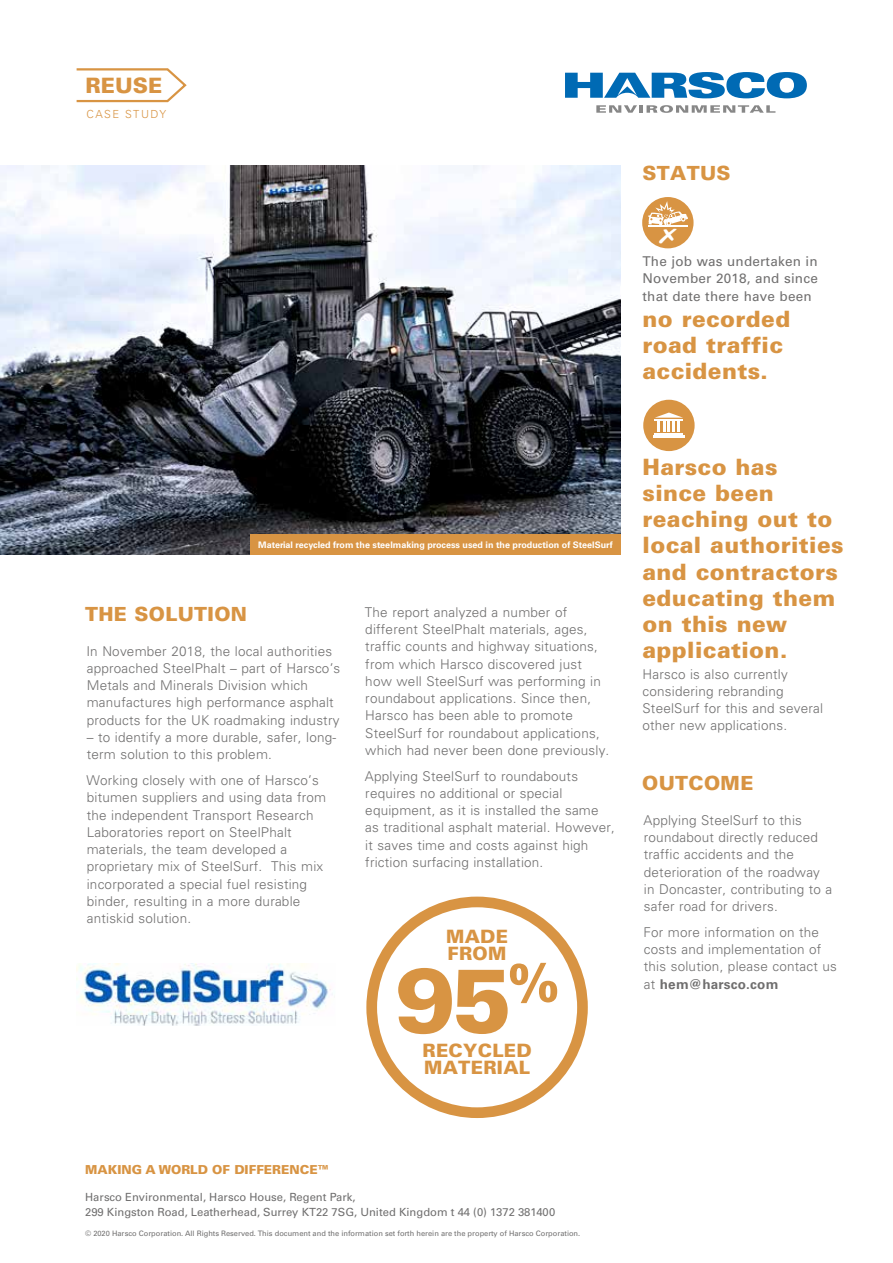
<style>
.page{position:relative;width:893px;height:1263px;background:#fff}
.page>*{position:absolute;margin:0;border:0;box-sizing:border-box;transform-origin:0 0}
.t1{font:900 90.6px "Univers LT Pro 75";color:#d89443}
.t2{font:900 22.5px/26.2px "Univers LT Pro 75";letter-spacing:.015em;color:#d89443}
.t3{font:900 21.15px "Univers LT Pro 75";color:#d89443}
.t4{font:900 19.5px "Univers LT Pro 75";letter-spacing:.015em;color:#d89443}
.t5{font:900 18.45px/16.4px "Univers LT Pro 75";letter-spacing:.015em;color:#d89443}
.t6{font:300 13.5px/17.2px "Univers LT Pro 45";letter-spacing:.015em;color:#706f6f}
.t7{font:13.5px/17.2px "Univers LT Pro 55 Roman";letter-spacing:.015em;color:#706f6f;text-align:justify}
.t8{font:700 13.5px "Univers LT Pro 65";letter-spacing:.015em;color:#706f6f}
.t9{font:900 12.45px "Univers LT Pro 75";color:#d89443}
.t10{font:11.25px/15px "Univers LT Pro 55 Roman";color:#706f6f}
.t11{font:300 11.1px "Univers LT Pro 45";letter-spacing:.14em;color:#d89443}
.t12{font:700 9px "Univers LT Pro 65";color:#fff}
.t13{font:7.5px "Univers LT Pro 55 Roman";color:#706f6f}
.s1{font-family:"Univers LT Pro 45";font-weight:300}
</style>
<div class="page">
<img style="left:0;top:166px;width:621px;height:389px">
<svg style="left:76px;top:68px;width:111px;height:35px"></svg>
<svg style="left:565px;top:72px;width:242px;height:26px"></svg>
<svg style="left:596px;top:105px;width:179px;height:8px"></svg>
<div style="left:250px;top:534px;width:371px;height:21px;background:#d89443"></div>
<div style="left:642px;top:197px;width:51px;height:51px;background:#d89443;border-radius:50%"></div>
<div style="left:643px;top:400px;width:52px;height:51px;background:#d89443;border-radius:50%"></div>
<img style="left:77px;top:963px;width:254px;height:62px">
<div style="left:366px;top:896px;width:222px;height:222px;border:11px solid #d89443;border-radius:50%"></div>
<hr style="left:653px;top:435px;width:32px;height:3px;background:#fff">
<hr style="left:655px;top:433px;width:28px;height:2px;background:#fff">
<svg style="left:655px;top:413px;width:28px;height:19px"></svg>
<svg style="left:648px;top:201px;width:40px;height:43px"></svg>
<h3 class="t3" style="left:86px;top:71px;width:78px">REUSE</h3>
<p class="t11" style="left:87px;top:107px;width:81px">CASE STUDY</p>
<h3 class="t4" style="left:642px;top:159px;width:90px">STATUS</h3>
<p class="t7" style="left:642px;top:252px;width:177px">The job was undertaken in November 2018, and since that date there have been</p>
<h2 class="t2" style="left:642px;top:305px;width:149px">no recorded road traffic accidents.</h2>
<p class="t12" style="left:258px;top:538px;width:356px">Material recycled from the steelmaking process used in the production of SteelSurf</p>
<h3 class="t4" style="left:85px;top:601px;width:164px">THE SOLUTION</h3>
<p class="t6" style="left:86px;top:642px;width:256px">In November 2018, the local authorities approached SteelPhalt – part of Harsco’s Metals and Minerals Division which manufactures high performance asphalt products for the UK roadmaking industry</p>
<p class="t6" style="left:87px;top:728px;width:251px">– to identify a more durable, safer, long&shy;term solution to this problem.</p>
<p class="t6" style="left:86px;top:771px;width:241px">Working closely with one of Harsco’s bitumen suppliers and using data from the independent Transport Research Laboratories report on SteelPhalt materials, the team developed a proprietary mix of SteelSurf. This mix incorporated a special fuel resisting binder, resulting in a more durable antiskid solution.</p>
<p class="t6" style="left:365px;top:603px;width:246px">The report analyzed a number of different SteelPhalt materials, ages, traffic counts and highway situations, from which Harsco discovered just how well SteelSurf was performing in roundabout applications. Since then, Harsco has been able to promote SteelSurf for roundabout applications, which had never been done previously.</p>
<p class="t6" style="left:365px;top:767px;width:252px">Applying SteelSurf to roundabouts requires no additional or special equipment, as it is installed the same as traditional asphalt material. However, it saves time and costs against high friction surfacing installation.</p>
<h3 class="t5" style="left:446px;top:928px;width:64px">MADE<br>FROM</h3>
<h1 class="t1" style="left:395px;top:937px;width:165px">95<sup>%</sup></h1>
<h3 class="t5" style="left:422px;top:1041px;width:111px">RECYCLED<br>MATERIAL</h3>
<h2 class="t2" style="left:642px;top:452px;width:203px">Harsco has since been reaching out to local authorities and contractors educating them on this new application.</h2>
<p class="t6" style="left:642px;top:665px;width:182px">Harsco is also currently considering rebranding<br>SteelSurf for this and several other new applications.</p>
<h3 class="t4" style="left:642px;top:770px;width:113px">OUTCOME</h3>
<p class="t6" style="left:643px;top:811px;width:190px">Applying SteelSurf to this roundabout directly reduced traffic accidents and the deterioration of the roadway in Doncaster, contributing to a safer road for drivers.</p>
<p class="t6" style="left:643px;top:923px;width:195px">For more information on the costs and implementation of this solution, please contact us</p>
<p class="t8" style="left:644px;top:974px;width:136px"><span class="s1">at</span> hem@harsco.com</p>
<p class="t9" style="left:85px;top:1160px;width:246px">MAKING A WORLD OF DIFFERENCE™</p>
<p class="t10" style="left:85px;top:1189px;width:472px">Harsco Environmental, Harsco House, Regent Park,<br>299 Kingston Road, Leatherhead, Surrey KT22 7SG, United Kingdom t 44 (0) 1372 381400</p>
<p class="t13" style="left:85px;top:1228px;width:497px">© 2020 Harsco Corporation. All Rights Reserved. This document and the information set forth herein are the property of Harsco Corporation.</p>
</div>
